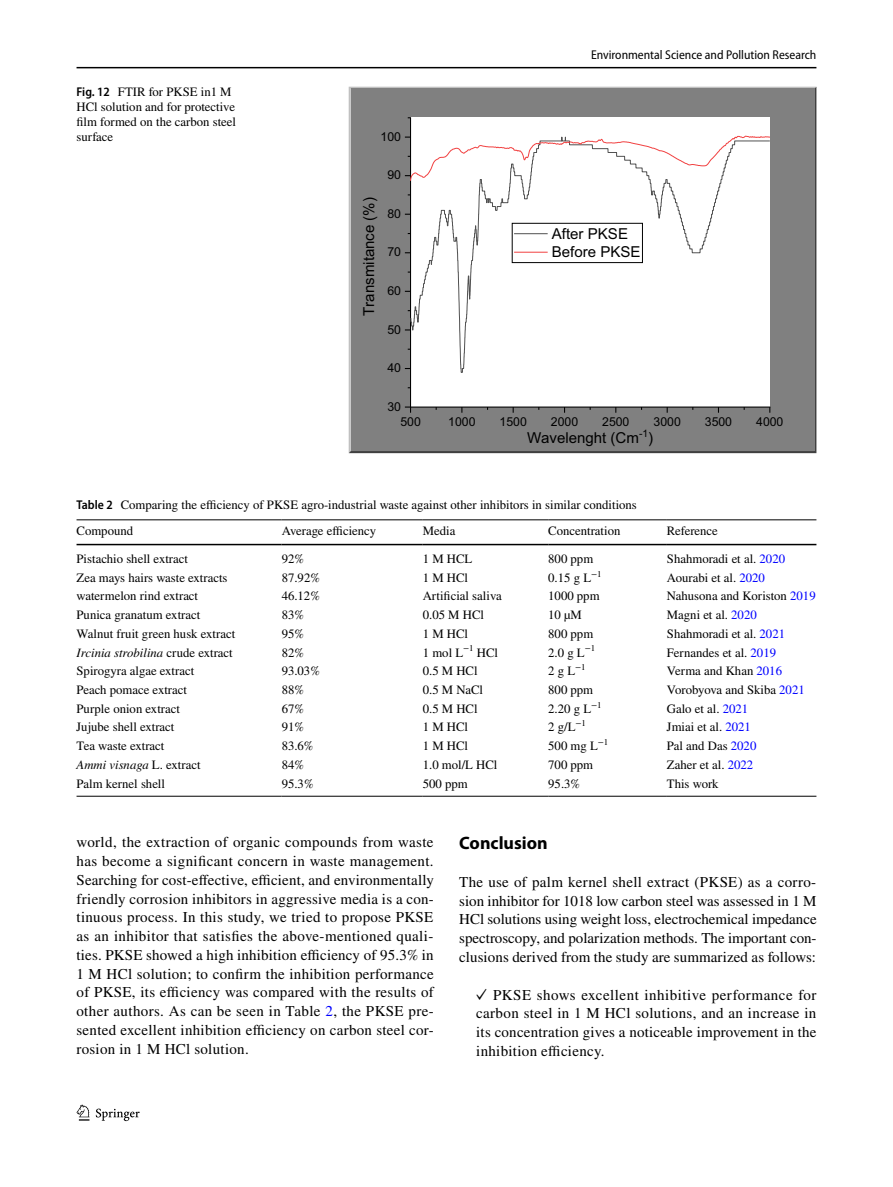
<style>
.page{position:relative;width:893px;height:1187px;background:#fff}
.page>*{position:absolute;margin:0;border:0;box-sizing:border-box;transform-origin:0 0}
.t1{font:700 18px "Myriad Pro";color:#000}
.t2{font:15px/18.8px "STIX";letter-spacing:.015em;color:#000;text-align:justify}
.t3{font:15px/18.5px "Arial MT10";color:#000}
.t4{font:12.75px/15px "STIX";color:#000}
.t5{font:italic 12.75px "STIX";color:#000}
.t6{font:semi-condensed 12.75px "Myriad Pro";color:#000}
.t7{font:12.3px "Arial MT10";color:#000}
.s1{font-family:"Myriad Pro";font-weight:600;font-stretch:semi-condensed}
.s2{color:#00f}
.s3{font-style:normal}
.s4{font-family:"Code 2000"}
</style>
<div class="page">
<hr style="left:77px;top:67px;width:739px;height:1px;background:#000">
<svg style="left:77px;top:1104px;width:12px;height:16px"></svg>
<svg style="left:96px;top:1108px;width:44px;height:12px"></svg>
<div style="left:351px;top:89px;width:463px;height:362px;background:#808080"></div>
<div style="left:411px;top:118px;width:359px;height:289px;background:#fff"></div>
<hr style="left:411px;top:406px;width:359px;height:1px;background:#000">
<hr style="left:410px;top:118px;width:1px;height:289px;background:#000">
<svg style="left:405px;top:406px;width:6px;height:6px"></svg>
<svg style="left:410px;top:117px;width:360px;height:256px"></svg>
<svg style="left:405px;top:136px;width:365px;height:45px"></svg>
<div style="left:512px;top:223px;width:131px;height:40px;background:#fff;border:1px solid #000"></div>
<hr style="left:514px;top:233px;width:34px;height:1px;background:#515151">
<hr style="left:514px;top:252px;width:34px;height:1px;background:#f14040">
<hr style="left:77px;top:519px;width:205px;height:1px;background:#000">
<hr style="left:77px;top:543px;width:205px;height:2px;background:#000">
<hr style="left:282px;top:519px;width:141px;height:1px;background:#000">
<hr style="left:282px;top:543px;width:141px;height:2px;background:#000">
<hr style="left:423px;top:519px;width:125px;height:1px;background:#000">
<hr style="left:423px;top:543px;width:125px;height:2px;background:#000">
<hr style="left:548px;top:519px;width:119px;height:1px;background:#000">
<hr style="left:548px;top:543px;width:119px;height:2px;background:#000">
<hr style="left:667px;top:519px;width:149px;height:1px;background:#000">
<hr style="left:667px;top:543px;width:149px;height:2px;background:#000">
<hr style="left:77px;top:795px;width:205px;height:1px;background:#000">
<hr style="left:282px;top:795px;width:141px;height:1px;background:#000">
<hr style="left:423px;top:795px;width:125px;height:1px;background:#000">
<hr style="left:548px;top:795px;width:119px;height:1px;background:#000">
<hr style="left:667px;top:795px;width:149px;height:1px;background:#000">
<p class="t4" style="left:77px;top:85px;width:161px"><span class="s1">Fig. 12</span> FTIR for PKSE in1 M<br>HCl solution and for protective film formed on the carbon steel surface</p>
<p class="t7" style="left:381px;top:128px;width:22px">100</p>
<p class="t3" style="left:360px;top:316px;width:120px;rotate:-90deg">T msna r ecna t i %( )</p>
<p class="t7" style="left:387px;top:166px;width:15px">90</p>
<p class="t7" style="left:387px;top:205px;width:15px">80</p>
<p class="t7" style="left:387px;top:244px;width:15px">70</p>
<p class="t7" style="left:387px;top:282px;width:15px">60</p>
<p class="t7" style="left:387px;top:321px;width:15px">50</p>
<p class="t7" style="left:387px;top:359px;width:15px">40</p>
<p class="t7" style="left:387px;top:398px;width:15px">30</p>
<p class="t6" style="left:591px;top:48px;width:227px">Environmental Science and Pollution Research</p>
<p class="t3" style="left:552px;top:224px;width:90px">After PKSE<br>Before PKSE</p>
<p class="t7" style="left:400px;top:413px;width:22px">500</p>
<p class="t7" style="left:448px;top:413px;width:29px">1000</p>
<p class="t7" style="left:500px;top:413px;width:29px">1500</p>
<p class="t7" style="left:551px;top:413px;width:29px">2000</p>
<p class="t7" style="left:602px;top:413px;width:29px">2500</p>
<p class="t7" style="left:654px;top:413px;width:29px">3000</p>
<p class="t7" style="left:705px;top:413px;width:29px">3500</p>
<p class="t7" style="left:756px;top:413px;width:29px">4000</p>
<p class="t3" style="left:527px;top:428px;width:128px">Wavelenght (Cm<sup>-1</sup>)</p>
<p class="t4" style="left:77px;top:493px;width:562px;line-height:25.5px"><span class="s1">Table 2</span> Comparing the efficiency of PKSE agro-industrial waste against other inhibitors in similar conditions<br>Compound</p>
<p class="t4" style="left:282px;top:524px;width:96px">Average efficiency</p>
<p class="t4" style="left:423px;top:524px;width:34px">Media</p>
<p class="t4" style="left:548px;top:524px;width:74px">Concentration</p>
<p class="t4" style="left:667px;top:524px;width:53px">Reference</p>
<p class="t4" style="left:77px;top:552px;width:113px">Pistachio shell extract</p>
<p class="t4" style="left:282px;top:552px;width:24px">92%</p>
<p class="t4" style="left:423px;top:552px;width:51px">1 M HCL</p>
<p class="t4" style="left:548px;top:552px;width:46px">800 ppm</p>
<p class="t4" style="left:667px;top:552px;width:120px">Shahmoradi et al. <span class="s2">2020</span></p>
<p class="t4" style="left:77px;top:570px;width:152px">Zea mays hairs waste extracts</p>
<p class="t4" style="left:282px;top:570px;width:40px">87.92%</p>
<p class="t4" style="left:423px;top:570px;width:47px">1 M HCl</p>
<p class="t4" style="left:548px;top:570px;width:55px">0.15 g L<sup>−1</sup></p>
<p class="t4" style="left:667px;top:570px;width:99px">Aourabi et al. <span class="s2">2020</span></p>
<p class="t4" style="left:77px;top:589px;width:123px">watermelon rind extract</p>
<p class="t4" style="left:282px;top:589px;width:40px">46.12%</p>
<p class="t4" style="left:423px;top:589px;width:81px">Artificial saliva</p>
<p class="t4" style="left:548px;top:589px;width:53px">1000 ppm</p>
<p class="t4" style="left:667px;top:589px;width:150px">Nahusona and Koriston <span class="s2">2019</span></p>
<p class="t4" style="left:77px;top:608px;width:125px">Punica granatum extract</p>
<p class="t4" style="left:282px;top:608px;width:24px">83%</p>
<p class="t4" style="left:423px;top:608px;width:63px">0.05 M HCl</p>
<p class="t4" style="left:548px;top:608px;width:35px">10 µM</p>
<p class="t4" style="left:667px;top:608px;width:91px">Magni et al. <span class="s2">2020</span></p>
<p class="t4" style="left:77px;top:627px;width:160px">Walnut fruit green husk extract</p>
<p class="t4" style="left:282px;top:627px;width:24px">95%</p>
<p class="t4" style="left:423px;top:627px;width:47px">1 M HCl</p>
<p class="t4" style="left:548px;top:627px;width:46px">800 ppm</p>
<p class="t4" style="left:667px;top:627px;width:120px">Shahmoradi et al. <span class="s2">2021</span></p>
<p class="t5" style="left:77px;top:643px;width:158px">Ircinia strobilina <span class="s3">crude extract</span></p>
<p class="t4" style="left:282px;top:645px;width:24px">82%</p>
<p class="t4" style="left:423px;top:645px;width:77px">1 mol -L<sup>−1</sup> HCl</p>
<p class="t4" style="left:548px;top:645px;width:49px">2.0 g -L<sup>−1</sup></p>
<p class="t4" style="left:667px;top:645px;width:111px">Fernandes et al. <span class="s2">2019</span></p>
<p class="t4" style="left:77px;top:664px;width:119px">Spirogyra algae extract</p>
<p class="t4" style="left:282px;top:664px;width:40px">93.03%</p>
<p class="t4" style="left:423px;top:664px;width:56px">0.5 M HCl</p>
<p class="t4" style="left:548px;top:664px;width:39px">2 g L<sup>−1</sup></p>
<p class="t4" style="left:667px;top:664px;width:117px">Verma and Khan <span class="s2">2016</span></p>
<p class="t4" style="left:77px;top:683px;width:112px">Peach pomace extract</p>
<p class="t4" style="left:282px;top:683px;width:24px">88%</p>
<p class="t4" style="left:423px;top:683px;width:62px">0.5 M NaCl</p>
<p class="t4" style="left:548px;top:683px;width:46px">800 ppm</p>
<p class="t4" style="left:667px;top:683px;width:139px">Vorobyova and Skiba <span class="s2">2021</span></p>
<p class="t4" style="left:77px;top:701px;width:105px">Purple onion extract</p>
<p class="t4" style="left:282px;top:701px;width:24px">67%</p>
<p class="t4" style="left:423px;top:701px;width:56px">0.5 M HCl</p>
<p class="t4" style="left:548px;top:701px;width:55px">2.20 g L<sup>−1</sup></p>
<p class="t4" style="left:667px;top:701px;width:83px">Galo et al. <span class="s2">2021</span></p>
<p class="t4" style="left:77px;top:720px;width:99px">Jujube shell extract</p>
<p class="t4" style="left:282px;top:720px;width:24px">91%</p>
<p class="t4" style="left:423px;top:720px;width:47px">1 M HCl</p>
<p class="t4" style="left:548px;top:720px;width:39px">2 g/L<sup>−1</sup></p>
<p class="t4" style="left:667px;top:720px;width:85px">Jmiai et al. <span class="s2">2021</span></p>
<p class="t4" style="left:77px;top:739px;width:89px">Tea waste extract</p>
<p class="t4" style="left:282px;top:739px;width:33px">83.6%</p>
<p class="t4" style="left:423px;top:739px;width:47px">1 M HCl</p>
<p class="t4" style="left:548px;top:739px;width:62px">500 mg L<sup>−1</sup></p>
<p class="t4" style="left:667px;top:739px;width:91px">Pal and Das <span class="s2">2020</span></p>
<p class="t5" style="left:77px;top:755px;width:125px">Ammi visnaga <span class="s3">L. extract</span></p>
<p class="t4" style="left:282px;top:758px;width:24px">84%</p>
<p class="t4" style="left:423px;top:758px;width:76px">1.0 mol/L HCl</p>
<p class="t4" style="left:548px;top:758px;width:46px">700 ppm</p>
<p class="t4" style="left:667px;top:758px;width:88px">Zaher et al. <span class="s2">2022</span></p>
<p class="t4" style="left:77px;top:776px;width:90px">Palm kernel shell</p>
<p class="t4" style="left:282px;top:776px;width:33px">95.3%</p>
<p class="t4" style="left:423px;top:776px;width:46px">500 ppm</p>
<p class="t4" style="left:548px;top:776px;width:33px">95.3%</p>
<p class="t4" style="left:667px;top:776px;width:53px">This work</p>
<p class="t2" style="left:77px;top:833px;width:359px">world, the extraction of organic compounds from waste has become a significant concern in waste management.<br>Searching for cost-effective, efficient, and environmentally friendly corrosion inhibitors in aggressive media is a con&shy;tinuous process. In this study, we tried to propose PKSE as an inhibitor that satisfies the above-mentioned quali&shy;ties. PKSE showed a high inhibition efficiency of 95.3% in 1 M HCl solution; to confirm the inhibition performance of PKSE, its efficiency was compared with the results of other authors. As can be seen in Table <span class="s2">2</span>, the PKSE pre&shy;sented excellent inhibition efficiency on carbon steel cor&shy;rosion in 1 M HCl solution.</p>
<p class="t1" style="left:459px;top:831px;width:90px">Conclusion</p>
<p class="t2" style="left:459px;top:873px;width:359px">The use of palm kernel shell extract (PKSE) as a corro&shy;sion inhibitor for 1018 low carbon steel was assessed in 1 M HCl solutions using weight loss, electrochemical impedance spectroscopy, and polarization methods. The important con&shy;clusions derived from the study are summarized as follows:</p>
<p class="t2" style="left:476px;top:986px;width:342px"><span class="s4">✓</span> PKSE shows excellent inhibitive performance for carbon steel in 1 M HCl solutions, and an increase in its concentration gives a noticeable improvement in the inhibition efficiency.</p>
</div>
